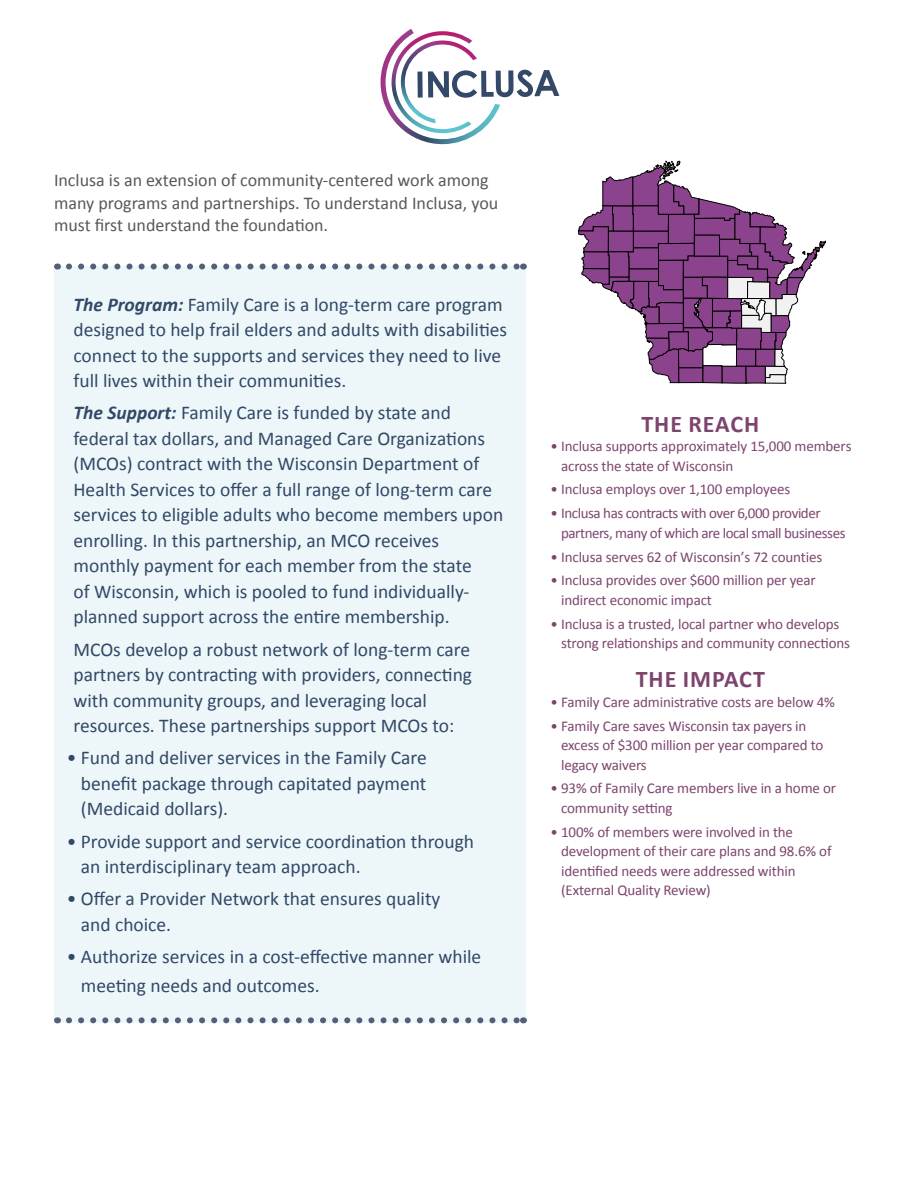
<style>
.page{position:relative;width:918px;height:1188px;background:#fff}
.page>*{position:absolute;margin:0;border:0;box-sizing:border-box;transform-origin:0 0}
.t1{font:700 24px "Calibri";letter-spacing:.04em;color:#7d456e}
.t2{font:19.5px/25.5px "Calibri";color:#324866}
.t3{font:18px/22.5px "Calibri";color:#57585a}
.t4{font:15px/19.5px "Calibri";letter-spacing:-.01em;color:#7d456e}
.t5{font:15px/19.5px "Calibri";letter-spacing:-.03em;color:#7d456e}
.s1{font-weight:700;font-style:italic}
</style>
<div class="page">
<div style="left:54px;top:267px;width:472px;height:756px;background:#edf7fa"></div>
<svg style="left:69px;top:264px;width:448px;height:6px"></svg>
<svg style="left:69px;top:1017px;width:448px;height:6px"></svg>
<svg style="left:578px;top:161px;width:248px;height:223px"></svg>
<svg style="left:380px;top:29px;width:179px;height:116px"></svg>
<p class="t3" style="left:54px;top:168px;width:446px">Inclusa is an extension of community-centered work among many programs and partnerships. To understand Inclusa, you must first understand the foundation.</p>
<p class="t2" style="left:74px;top:290px;width:435px"><span class="s1">The Program:</span> Family Care is a long-term care program designed to help frail elders and adults with disabilities connect to the supports and services they need to live full lives within their communities.</p>
<p class="t2" style="left:74px;top:399px;width:431px"><span class="s1">The Support:</span> Family Care is funded by state and federal tax dollars, and Managed Care Organizations (MCOs) contract with the Wisconsin Department of Health Services to offer a full range of long-term care services to eligible adults who become members upon enrolling. In this partnership, an MCO receives monthly payment for each member from the state<br>of Wisconsin, which is pooled to fund individually&shy;planned support across the entire membership.</p>
<p class="t2" style="left:74px;top:635px;width:400px">MCOs develop a robust network of long-term care partners by contracting with providers, connecting with community groups, and leveraging local resources. These partnerships support MCOs to:</p>
<p class="t2" style="left:81px;top:744px;width:347px;text-align:justify;text-indent:-14px">• Fund and deliver services in the Family Care benefit package through capitated payment (Medicaid dollars).</p>
<p class="t2" style="left:81px;top:827px;width:395px;text-indent:-14px">• Provide support and service coordination through an interdisciplinary team approach.</p>
<p class="t2" style="left:81px;top:885px;width:361px;text-indent:-14px">• Offer a Provider Network that ensures quality and choice.</p>
<p class="t2" style="left:81px;top:941px;width:402px;line-height:28.5px;text-indent:-14px">• Authorize services in a cost-effective manner while meeting needs and outcomes.</p>
<p class="t1" style="left:642px;top:409px;width:119px">THE REACH</p>
<p class="t4" style="left:561px;top:436px;width:292px;text-indent:-11px">• Inclusa supports approximately 15,000 members across the state of Wisconsin</p>
<p class="t4" style="left:551px;top:479px;width:241px">• Inclusa employs over 1,100 employees</p>
<p class="t5" style="left:561px;top:503px;width:286px;text-indent:-11px">• Inclusa has contracts with over 6,000 provider partners, many of which are local small businesses</p>
<p class="t4" style="left:551px;top:546px;width:273px">• Inclusa serves 62 of Wisconsin’s 72 counties</p>
<p class="t4" style="left:561px;top:570px;width:256px;text-indent:-11px">• Inclusa provides over $600 million per year indirect economic impact</p>
<p class="t4" style="left:561px;top:613px;width:290px;text-indent:-11px">• Inclusa is a trusted, local partner who develops strong relationships and community connections</p>
<p class="t1" style="left:636px;top:664px;width:131px">THE IMPACT</p>
<p class="t4" style="left:551px;top:691px;width:286px">• Family Care administrative costs are below 4%</p>
<p class="t4" style="left:561px;top:715px;width:264px;text-indent:-11px">• Family Care saves Wisconsin tax payers in excess of $300 million per year compared to legacy waivers</p>
<p class="t4" style="left:561px;top:778px;width:276px;text-indent:-11px">• 93% of Family Care members live in a home or community setting</p>
<p class="t4" style="left:561px;top:821px;width:272px;text-indent:-11px">• 100% of members were involved in the development of their care plans and 98.6% of identified needs were addressed within (External Quality Review)</p>
</div>
